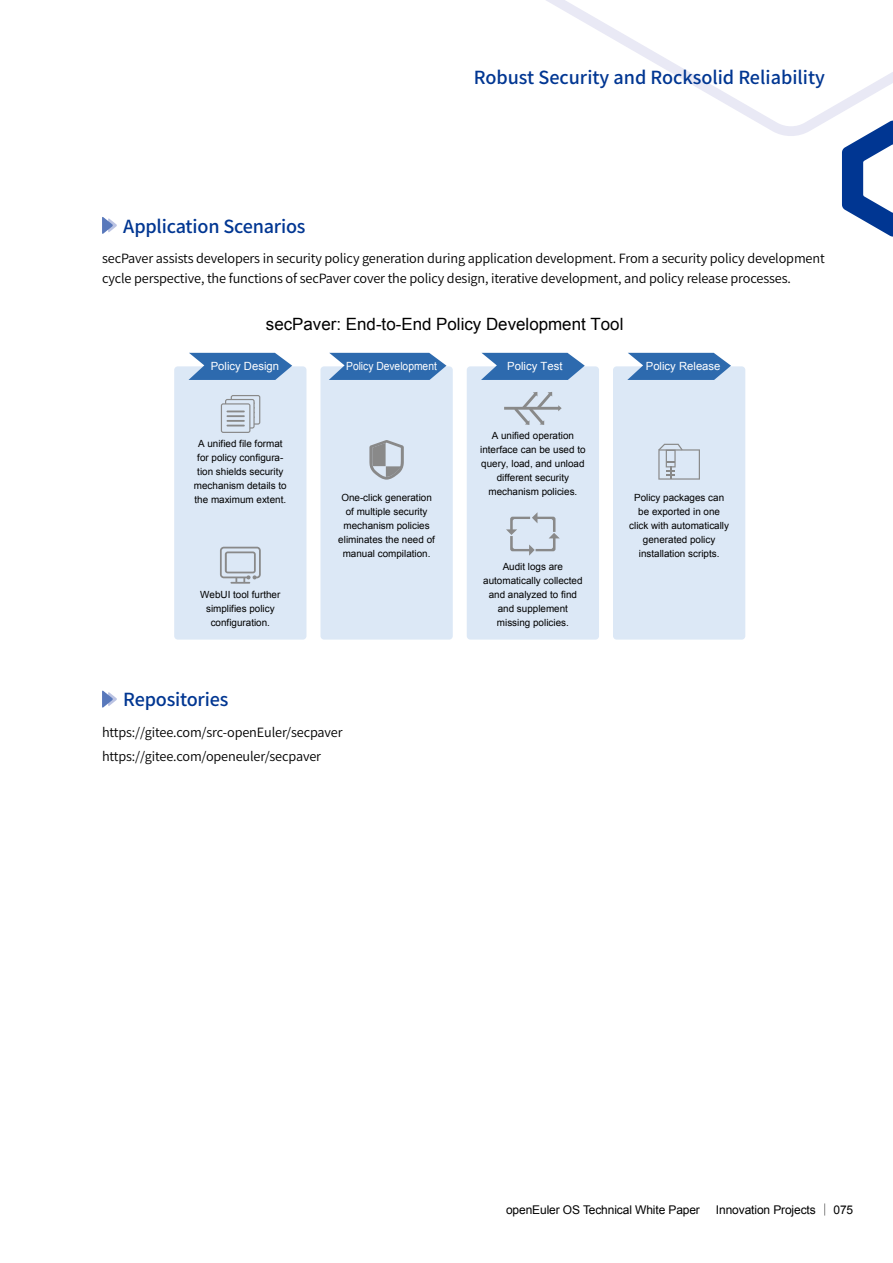
<style>
.page{position:relative;width:893px;height:1263px;background:#fff}
.page>*{position:absolute;margin:0;border:0;box-sizing:border-box;transform-origin:0 0}
.t1{font:500 18px "Source Han Sans CN";letter-spacing:-.01em;color:#003692}
.t2{font:16.95px "Arial";color:#000}
.t3{font:12.75px/23.7px "Source Han Sans CN";letter-spacing:-.01em;color:#000}
.t4{font:12px "Arial";letter-spacing:-.01em;color:#000}
.t5{font:11.25px "Arial";color:#fff}
.t6{font:11.25px "Arial";color:#fff;scale:.91 1}
.t7{font:9.9px/14px "Arial";color:#000;text-align:center}
</style>
<div class="page">
<svg style="left:546px;top:0;width:347px;height:136px"></svg>
<svg style="left:842px;top:120px;width:51px;height:117px"></svg>
<svg style="left:824px;top:1203px;width:1px;height:12px"></svg>
<svg style="left:102px;top:690px;width:15px;height:18px"></svg>
<svg style="left:102px;top:217px;width:15px;height:17px"></svg>
<div style="left:467px;top:366px;width:132px;height:274px;background:#dce8f6;border-radius:4px"></div>
<svg style="left:481px;top:353px;width:104px;height:27px;background:#4c80ba"></svg>
<div style="left:320px;top:366px;width:133px;height:274px;background:#dce8f6;border-radius:4px"></div>
<svg style="left:329px;top:353px;width:117px;height:27px;background:#477cb8"></svg>
<div style="left:613px;top:366px;width:132px;height:274px;background:#dce8f6;border-radius:4px"></div>
<svg style="left:627px;top:353px;width:104px;height:27px;background:#4c80ba"></svg>
<div style="left:174px;top:366px;width:132px;height:274px;background:#dce8f6;border-radius:4px"></div>
<svg style="left:231px;top:395px;width:29px;height:30px"></svg>
<div style="left:232px;top:396px;width:27px;height:27px;background:#dce8f6"></div>
<svg style="left:225px;top:399px;width:30px;height:30px"></svg>
<div style="left:226px;top:400px;width:27px;height:27px;background:#dce8f6"></div>
<svg style="left:221px;top:403px;width:29px;height:30px"></svg>
<div style="left:222px;top:404px;width:27px;height:28px;background:#dce8f6"></div>
<svg style="left:227px;top:402px;width:28px;height:24px"></svg>
<svg style="left:220px;top:547px;width:41px;height:37px"></svg>
<svg style="left:369px;top:440px;width:35px;height:40px"></svg>
<svg style="left:504px;top:392px;width:58px;height:33px"></svg>
<svg style="left:658px;top:444px;width:42px;height:36px"></svg>
<svg style="left:506px;top:512px;width:54px;height:44px"></svg>
<svg style="left:188px;top:353px;width:104px;height:27px;background:#4c80ba"></svg>
<h1 class="t1" style="left:474px;top:67px;width:353px">Robust Security and Rocksolid Reliability</h1>
<h1 class="t1" style="left:123px;top:216px;width:184px">Application Scenarios</h1>
<p class="t3" style="left:102px;top:249px;width:724px;line-height:19.5px">secPaver assists developers in security policy generation during application development. From a security policy development cycle perspective, the functions of secPaver cover the policy design, iterative development, and policy release processes.</p>
<h2 class="t2" style="left:266px;top:313px;width:359px">secPaver: End-to-End Policy Development Tool</h2>
<p class="t6" style="left:346px;top:359px;width:101px">Policy Development</p>
<p class="t5" style="left:507px;top:359px;width:57px">Policy Test</p>
<p class="t5" style="left:646px;top:359px;width:76px">Policy Release</p>
<p class="t5" style="left:211px;top:359px;width:70px">Policy Design</p>
<p class="t7" style="left:194px;top:436px;width:94px">A unified file format for policy configura&shy;tion shields security mechanism details to the maximum extent.</p>
<p class="t7" style="left:480px;top:428px;width:107px">A unified operation interface can be used to query, load, and unload different security mechanism policies.</p>
<p class="t7" style="left:338px;top:491px;width:98px">One-click generation of multiple security mechanism policies eliminates the need of manual compilation.</p>
<p class="t7" style="left:629px;top:491px;width:101px">Policy packages can be exported in one click with automatically generated policy installation scripts.</p>
<p class="t7" style="left:200px;top:588px;width:82px">WebUI tool further simplifies policy configuration.</p>
<h1 class="t1" style="left:123px;top:690px;width:107px">Repositories</h1>
<p class="t3" style="left:102px;top:721px;width:242px">https://gitee.com/src-openEuler/secpaver https://gitee.com/openeuler/secpaver</p>
<p class="t7" style="left:483px;top:560px;width:101px">Audit logs are automatically collected and analyzed to find and supplement missing policies.</p>
<p class="t4" style="left:506px;top:1202px;width:195px">openEuler OS Technical White Paper</p>
<p class="t4" style="left:716px;top:1202px;width:101px">Innovation Projects</p>
<p class="t4" style="left:833px;top:1202px;width:21px">075</p>
</div>
